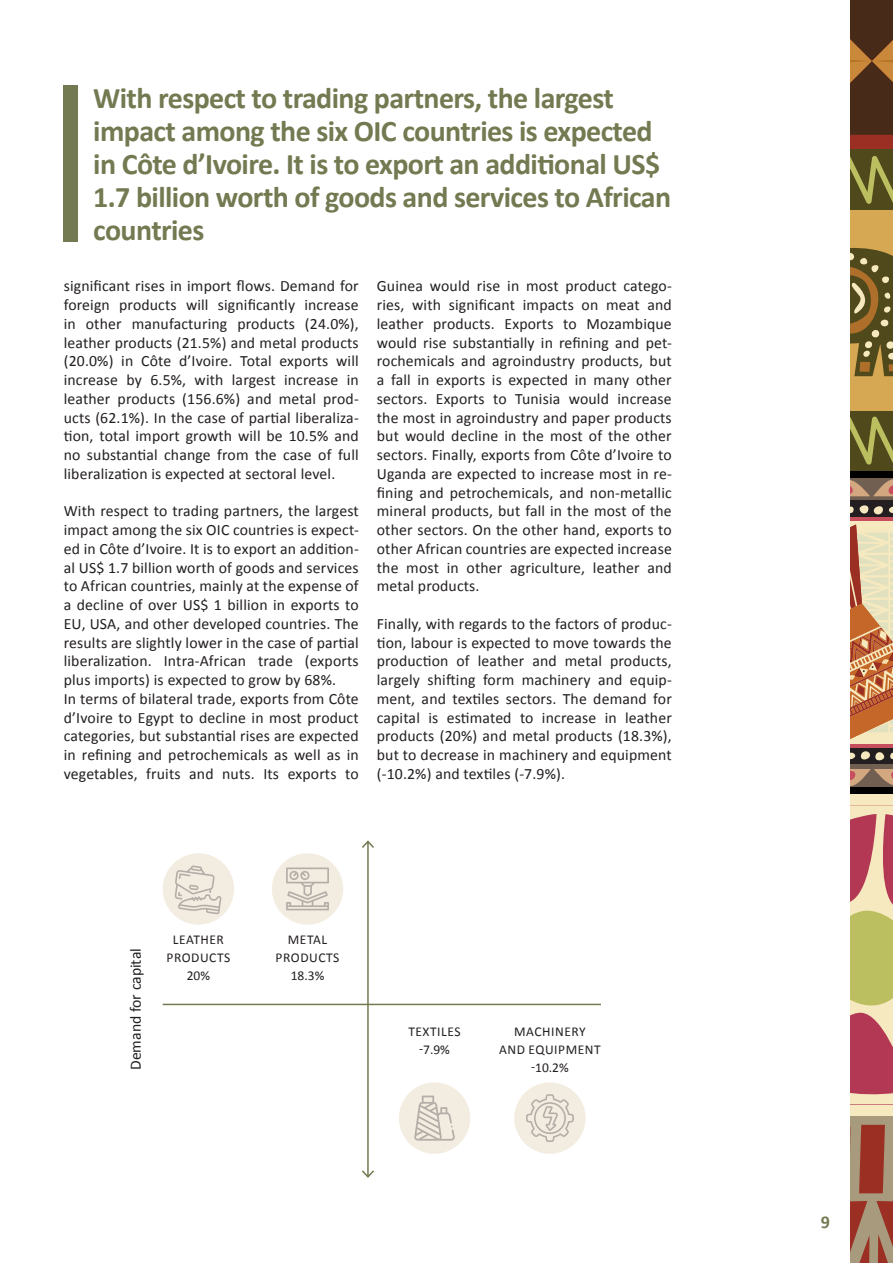
<style>
.page{position:relative;width:893px;height:1263px;background:#fff}
.page>*{position:absolute;margin:0;border:0;box-sizing:border-box;transform-origin:0 0}
.Pull_Quote-1{font:700 30px/33px "Calibri";letter-spacing:-.02em;color:#737a51}
.t1{font:700 18px "Calibri";color:#737a51}
.Bodytext{font:15.75px/18.8px "Calibri";letter-spacing:.01em;color:#231f20;text-align:justify}
.Graph_text{font:15.75px "Calibri";color:#231f20}
.Graph_Numbers{font:13.5px/18px "Calibri";letter-spacing:.04em;color:#231f20;text-align:center}
</style>
<div class="page">
<div style="left:850px;top:1116px;width:43px;height:147px;background:#a79a7d"></div>
<svg style="left:876px;top:1201px;width:17px;height:62px"></svg>
<svg style="left:850px;top:1201px;width:19px;height:62px"></svg>
<svg style="left:859px;top:1125px;width:26px;height:68px"></svg>
<div style="left:850px;top:794px;width:43px;height:322px;background:#f7e9bf"></div>
<svg style="left:850px;top:0;width:43px;height:1105px"></svg>
<div style="left:64px;top:85px;width:14px;height:157px;background:#737a51"></div>
<div style="left:163px;top:853px;width:71px;height:72px;background:#f3ece0;border-radius:50%"></div>
<svg style="left:175px;top:865px;width:46px;height:49px"></svg>
<div style="left:272px;top:853px;width:71px;height:72px;background:#f3ece0;border-radius:50%"></div>
<svg style="left:286px;top:867px;width:43px;height:43px"></svg>
<div style="left:399px;top:1082px;width:71px;height:72px;background:#f3ece0;border-radius:50%"></div>
<svg style="left:414px;top:1095px;width:41px;height:46px"></svg>
<div style="left:514px;top:1082px;width:72px;height:72px;background:#f3ece0;border-radius:50%"></div>
<svg style="left:526px;top:1094px;width:48px;height:48px"></svg>
<hr style="left:163px;top:1004px;width:438px;height:1px;background:#737a51">
<hr style="left:367px;top:841px;width:2px;height:336px;background:#737a51">
<svg style="left:362px;top:840px;width:12px;height:10px"></svg>
<svg style="left:362px;top:1169px;width:12px;height:9px"></svg>
<p class="Pull_Quote-1" style="left:93px;top:81px;width:579px">With respect to trading partners, the largest impact among the six OIC countries is expected in Côte d’Ivoire. It is to export an additional US$ 1.7 billion worth of goods and services to African countries</p>
<p class="Bodytext" style="left:64px;top:277px;width:297px">significant rises in import flows. Demand for foreign products will significantly increase in other manufacturing products (24.0%), leather products (21.5%) and metal products (20.0%) in Côte d’Ivoire. Total exports will increase by 6.5%, with largest increase in leather products (156.6%) and metal prod&shy;ucts (62.1%). In the case of partial liberaliza&shy;tion, total import growth will be 10.5% and no substantial change from the case of full liberalization is expected at sectoral level.</p>
<p class="Bodytext" style="left:64px;top:502px;width:297px">With respect to trading partners, the largest impact among the six OIC countries is expect&shy;ed in Côte d’Ivoire. It is to export an addition&shy;al US$ 1.7 billion worth of goods and services to African countries, mainly at the expense of a decline of over US$ 1 billion in exports to EU, USA, and other developed countries. The results are slightly lower in the case of partial liberalization. Intra-African trade (exports plus imports) is expected to grow by 68%.</p>
<p class="Bodytext" style="left:64px;top:689px;width:297px">In terms of bilateral trade, exports from Côte d’Ivoire to Egypt to decline in most product categories, but substantial rises are expected in refining and petrochemicals as well as in vegetables, fruits and nuts. Its exports to</p>
<p class="Bodytext" style="left:377px;top:277px;width:297px">Guinea would rise in most product catego&shy;ries, with significant impacts on meat and leather products. Exports to Mozambique would rise substantially in refining and pet&shy;rochemicals and agroindustry products, but a fall in exports is expected in many other sectors. Exports to Tunisia would increase the most in agroindustry and paper products but would decline in the most of the other sectors. Finally, exports from Côte d’Ivoire to Uganda are expected to increase most in re&shy;fining and petrochemicals, and non-metallic mineral products, but fall in the most of the other sectors. On the other hand, exports to other African countries are expected increase the most in other agriculture, leather and metal products.</p>
<p class="Bodytext" style="left:377px;top:614px;width:297px">Finally, with regards to the factors of produc&shy;tion, labour is expected to move towards the production of leather and metal products, largely shifting form machinery and equip&shy;ment, and textiles sectors. The demand for capital is estimated to increase in leather products (20%) and metal products (18.3%), but to decrease in machinery and equipment (-10.2%) and textiles (-7.9%).</p>
<p class="Graph_text" style="left:125px;top:1070px;width:123px;rotate:-90deg">Demand for capital</p>
<p class="Graph_Numbers" style="left:167px;top:931px;width:65px">LEATHER<br>PRODUCTS</p>
<p class="Graph_Numbers" style="left:187px;top:967px;width:25px">20%</p>
<p class="Graph_Numbers" style="left:276px;top:931px;width:65px">METAL<br>PRODUCTS</p>
<p class="Graph_Numbers" style="left:291px;top:967px;width:35px">18.3%</p>
<p class="Graph_Numbers" style="left:408px;top:1023px;width:54px">TEXTILES</p>
<p class="Graph_Numbers" style="left:419px;top:1041px;width:32px">-7.9%</p>
<p class="Graph_Numbers" style="left:514px;top:1023px;width:73px">MACHINERY</p>
<p class="Graph_Numbers" style="left:499px;top:1041px;width:103px">AND EQUIPMENT</p>
<p class="Graph_Numbers" style="left:531px;top:1059px;width:39px">-10.2%</p>
<p class="t1" style="left:821px;top:1210px;width:11px">9</p>
</div>
